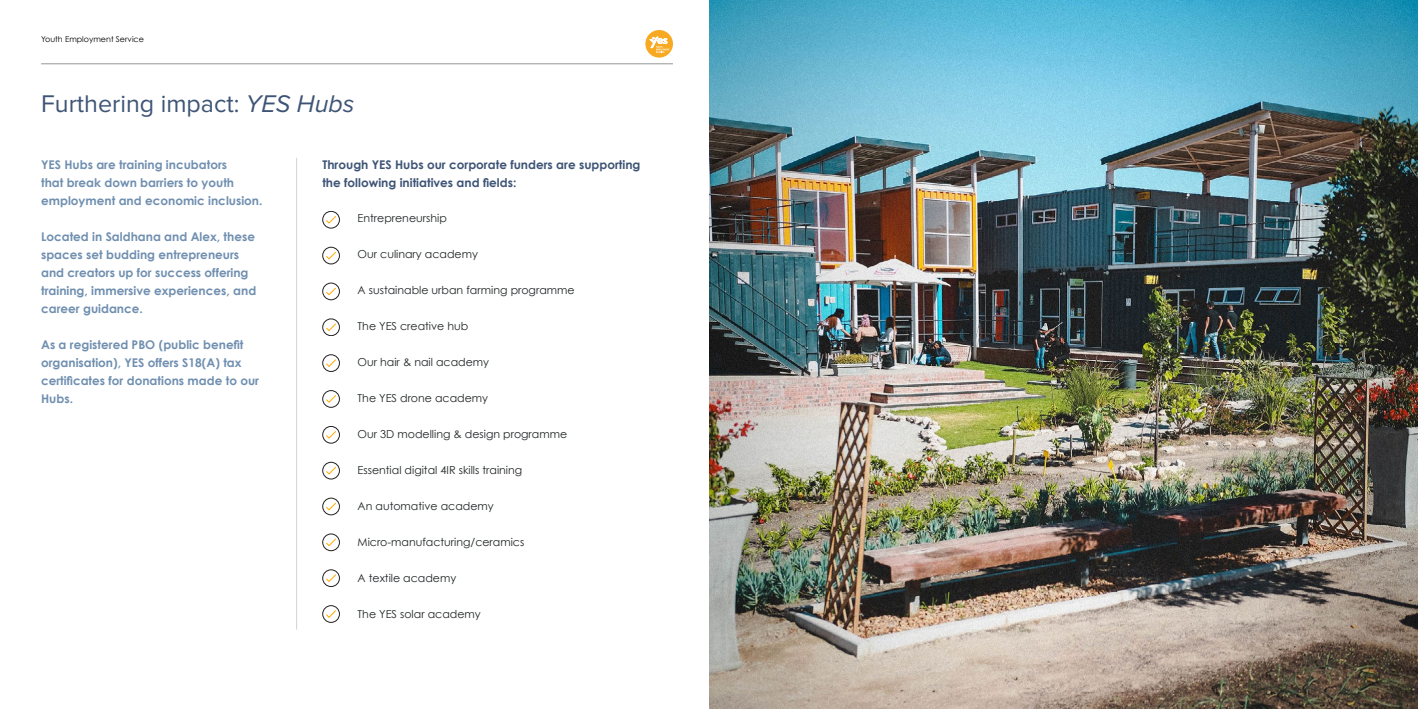
<style>
.page{position:relative;width:1418px;height:709px;background:#fff}
.page>*{position:absolute;margin:0;border:0;box-sizing:border-box;transform-origin:0 0}
.t1{font:25px "Proxima Nova";color:#3e5476}
.t2{font:700 12px/18px "Century Gothic";color:#708fb0}
.t3{font:700 12px/18px "Century Gothic";color:#3e5476}
.t4{font:11px "Century Gothic";color:#212526}
.t5{font:8px "Century Gothic";color:#000}
.s1{font-style:italic}
</style>
<div class="page">
<svg style="left:326px;top:216px;width:10px;height:8px"></svg>
<div style="left:322px;top:211px;width:18px;height:17px;border:1px solid #241f20;border-radius:50%"></div>
<svg style="left:326px;top:395px;width:10px;height:8px"></svg>
<div style="left:322px;top:390px;width:18px;height:17px;border:1px solid #241f20;border-radius:50%"></div>
<svg style="left:326px;top:251px;width:10px;height:9px"></svg>
<div style="left:322px;top:247px;width:18px;height:17px;border:1px solid #241f20;border-radius:50%"></div>
<svg style="left:326px;top:431px;width:10px;height:8px"></svg>
<div style="left:322px;top:426px;width:18px;height:17px;border:1px solid #241f20;border-radius:50%"></div>
<svg style="left:326px;top:287px;width:10px;height:8px"></svg>
<div style="left:322px;top:283px;width:18px;height:17px;border:1px solid #241f20;border-radius:50%"></div>
<svg style="left:326px;top:467px;width:10px;height:8px"></svg>
<div style="left:322px;top:462px;width:18px;height:17px;border:1px solid #241f20;border-radius:50%"></div>
<svg style="left:326px;top:323px;width:10px;height:8px"></svg>
<div style="left:322px;top:318px;width:18px;height:18px;border:1px solid #241f20;border-radius:50%"></div>
<svg style="left:326px;top:502px;width:10px;height:8px"></svg>
<div style="left:322px;top:498px;width:18px;height:17px;border:1px solid #241f20;border-radius:50%"></div>
<svg style="left:326px;top:574px;width:10px;height:8px"></svg>
<div style="left:322px;top:569px;width:18px;height:18px;border:1px solid #241f20;border-radius:50%"></div>
<svg style="left:326px;top:359px;width:10px;height:8px"></svg>
<div style="left:322px;top:354px;width:18px;height:18px;border:1px solid #241f20;border-radius:50%"></div>
<svg style="left:326px;top:538px;width:10px;height:8px"></svg>
<div style="left:322px;top:533px;width:18px;height:18px;border:1px solid #241f20;border-radius:50%"></div>
<svg style="left:326px;top:610px;width:10px;height:8px"></svg>
<div style="left:322px;top:605px;width:18px;height:17px;border:1px solid #241f20;border-radius:50%"></div>
<hr style="left:41px;top:64px;width:632px;height:1px;background:#939598">
<div style="left:645px;top:30px;width:28px;height:28px;background:#f7a922;border-radius:50%"></div>
<svg style="left:649px;top:36px;width:20px;height:17px"></svg>
<img style="left:709px;top:0;width:708px;height:709px">
<hr style="left:296px;top:158px;width:1px;height:471px;background:#d1d3d4">
<p class="t5" style="left:41px;top:34px;width:104px">Youth Employment Service</p>
<h1 class="t1" style="left:41px;top:92px;width:315px">Furthering impact: <span class="s1">YES Hubs</span></h1>
<p class="t2" style="left:41px;top:155px;width:223px">YES Hubs are training incubators<br>that break down barriers to youth employment and economic inclusion.</p>
<p class="t2" style="left:41px;top:227px;width:217px">Located in Saldhana and Alex, these spaces set budding entrepreneurs and creators up for success offering training, immersive experiences, and career guidance.</p>
<p class="t2" style="left:41px;top:335px;width:219px">As a registered PBO (public benefit organisation), YES offers S18(A) tax certificates for donations made to our<br>Hubs.</p>
<p class="t3" style="left:322px;top:155px;width:319px">Through YES Hubs our corporate funders are supporting the following initiatives and fields:</p>
<p class="t4" style="left:357px;top:210px;width:91px">Entrepreneurship</p>
<p class="t4" style="left:357px;top:246px;width:122px">Our culinary academy</p>
<p class="t4" style="left:357px;top:282px;width:218px">A sustainable urban farming programme</p>
<p class="t4" style="left:357px;top:318px;width:112px">The YES creative hub</p>
<p class="t4" style="left:357px;top:354px;width:133px">Our hair &amp; nail academy</p>
<p class="t4" style="left:357px;top:390px;width:132px">The YES drone academy</p>
<p class="t4" style="left:357px;top:426px;width:211px">Our 3D modelling &amp; design programme</p>
<p class="t4" style="left:357px;top:462px;width:166px">Essential digital 4IR skills training</p>
<p class="t4" style="left:357px;top:498px;width:138px">An automative academy</p>
<p class="t4" style="left:357px;top:534px;width:168px">Micro-manufacturing/ceramics</p>
<p class="t4" style="left:357px;top:570px;width:100px">A textile academy</p>
<p class="t4" style="left:357px;top:606px;width:125px">The YES solar academy</p>
</div>
